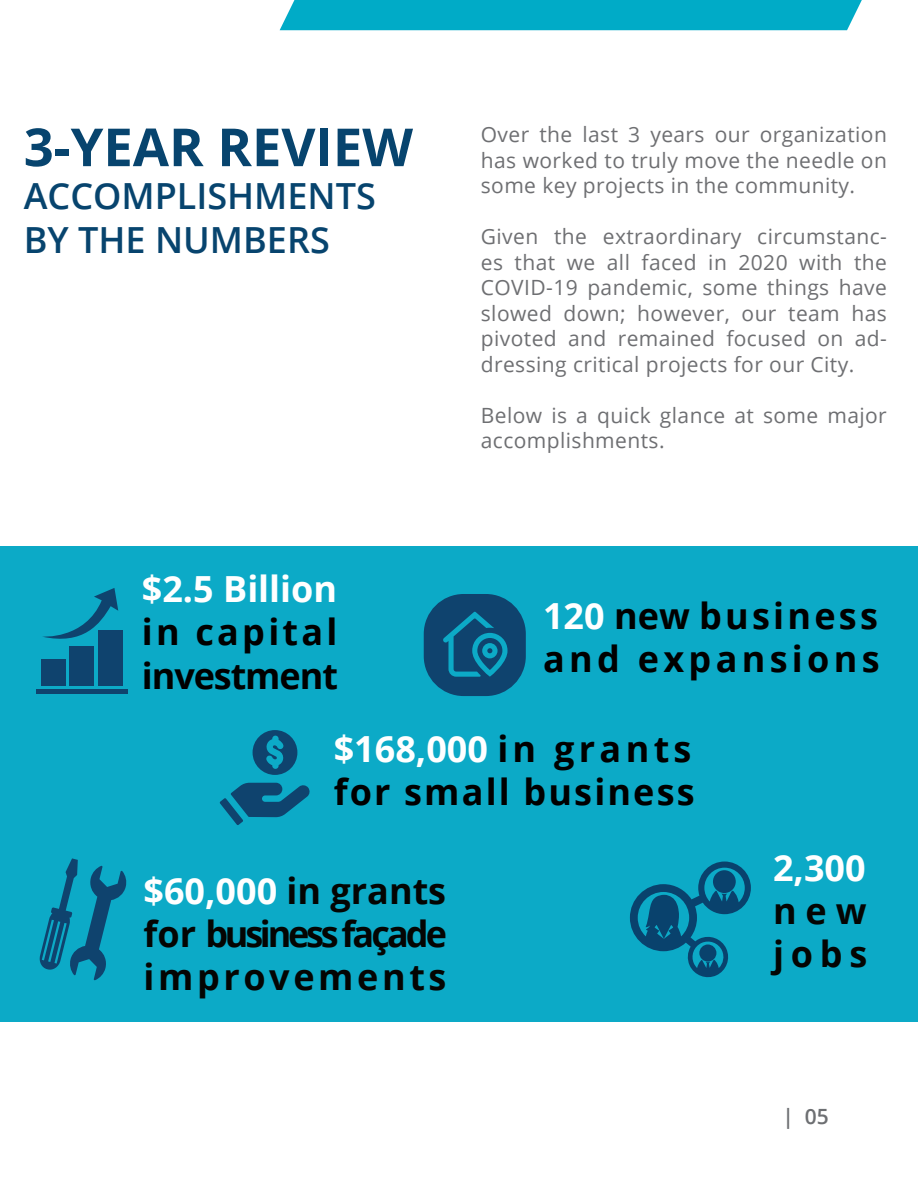
<style>
.page{position:relative;width:918px;height:1188px;background:#fff}
.page>*{position:absolute;margin:0;border:0;box-sizing:border-box;transform-origin:0 0}
.t1{font:700 52.5px "Open Sans";color:#07446e}
.t2{font:700 36px/43.2px "Open Sans";letter-spacing:.09em;color:#000}
.t3{font:700 36px/43.2px "Open Sans";letter-spacing:.06em;color:#000}
.t4{font:600 36px "Open Sans";color:#07446e}
.t5{font:700 36px "Open Sans";color:#040503}
.t6{font:700 36px "Open Sans";letter-spacing:-.085em;color:#040503}
.t7{font:700 36px "Open Sans";color:#fff}
.t8{font:700 36px "Open Sans";letter-spacing:.1em;color:#040503}
.t9{font:700 36px "Open Sans";letter-spacing:-.03em;color:#000}
.t10{font:21px/25.5px "Open Sans";letter-spacing:.02em;color:#6e6f72;text-align:justify}
.t11{font:600 21px "Open Sans";color:#6d6f72}
.s1{color:#fff}
</style>
<div class="page">
<div style="left:280px;top:0;width:582px;height:30px;background:#00abc7"></div>
<div style="left:0;top:547px;width:918px;height:475px;background:#0caac7"></div>
<div style="left:98px;top:630px;width:24px;height:55px;background:#0f436e"></div>
<div style="left:70px;top:646px;width:24px;height:39px;background:#0f436e"></div>
<div style="left:41px;top:659px;width:24px;height:26px;background:#0f436e"></div>
<svg style="left:43px;top:588px;width:75px;height:51px"></svg>
<div style="left:36px;top:689px;width:91px;height:5px;background:#0f436e"></div>
<svg style="left:424px;top:594px;width:102px;height:102px"></svg>
<svg style="left:630px;top:862px;width:121px;height:116px"></svg>
<div style="left:699px;top:944px;width:17px;height:18px;background:#09426d;border-radius:50%"></div>
<svg style="left:39px;top:858px;width:88px;height:123px"></svg>
<svg style="left:220px;top:730px;width:90px;height:95px"></svg>
<p class="t1" style="left:24px;top:110px;width:391px">3-YEAR REVIEW</p>
<p class="t4" style="left:24px;top:172px;width:354px">ACCOMPLISHMENTS</p>
<p class="t4" style="left:24px;top:215px;width:308px">BY THE NUMBERS</p>
<p class="t7" style="left:142px;top:564px;width:197px">$2.5 Billion</p>
<p class="t2" style="left:142px;top:610px;width:197px">in capital</p>
<p class="t9" style="left:142px;top:650px;width:198px">investment</p>
<p class="t10" style="left:481px;top:121px;width:408px">Over the last 3 years our organization has worked to truly move the needle on some key projects in the community.</p>
<p class="t10" style="left:481px;top:223px;width:408px">Given the extraordinary circumstanc&shy;es that we all faced in 2020 with the COVID-19 pandemic, some things have slowed down; however, our team has pivoted and remained focused on ad&shy;dressing critical projects for our City.</p>
<p class="t10" style="left:481px;top:402px;width:408px">Below is a quick glance at some major accomplishments.</p>
<p class="t2" style="left:543px;top:594px;width:338px"><span class="s1">120</span> new business and expansions</p>
<p class="t3" style="left:334px;top:726px;width:362px"><span class="s1">$168,000</span> in grants for small business</p>
<p class="t5" style="left:144px;top:865px;width:304px"><span class="s1">$60,000</span> in grants</p>
<p class="t6" style="left:144px;top:909px;width:305px">for business façade</p>
<p class="t8" style="left:144px;top:952px;width:304px">improvements</p>
<p class="t7" style="left:773px;top:842px;width:94px">2,300</p>
<p class="t5" style="left:773px;top:885px;width:95px">new</p>
<p class="t5" style="left:773px;top:929px;width:96px">jobs</p>
<p class="t11" style="left:782px;top:1102px;width:48px">| 05</p>
</div>
